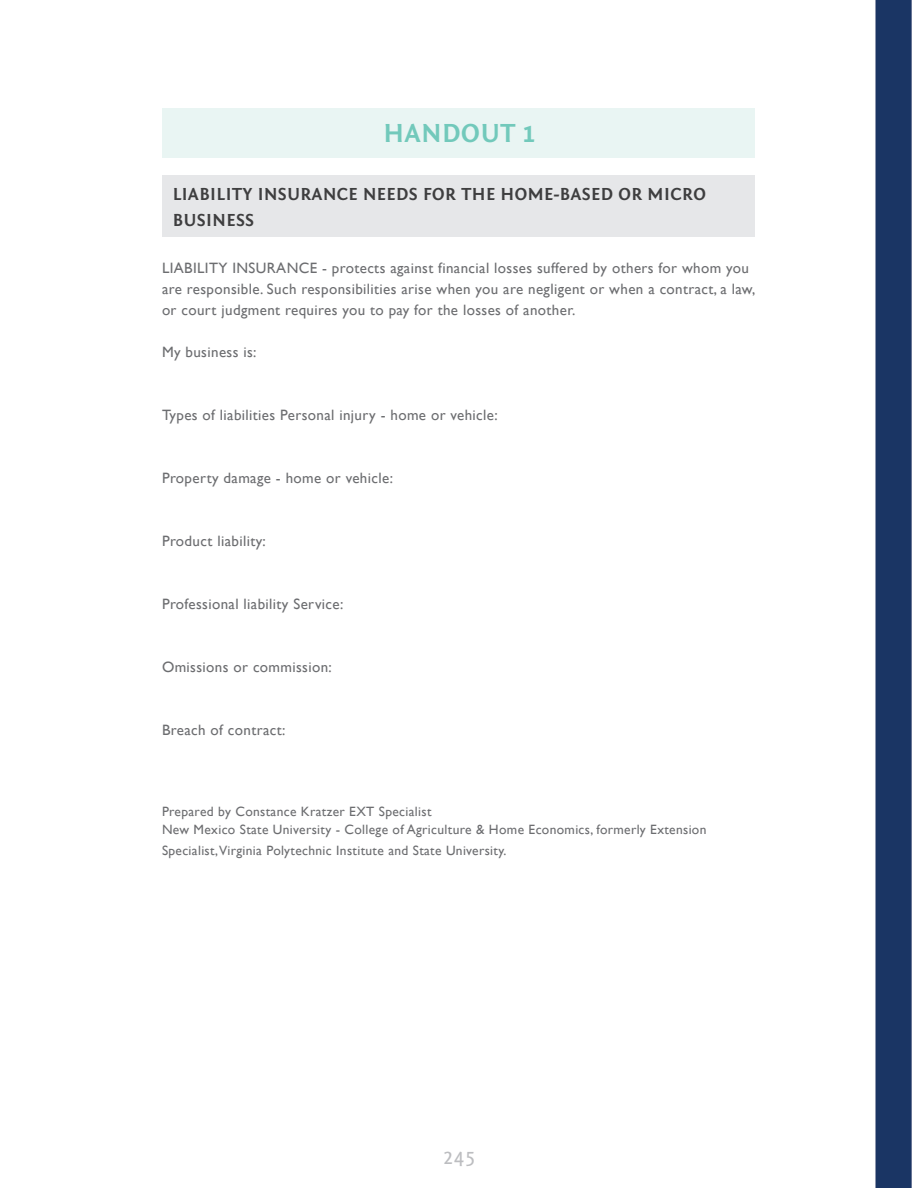
<style>
.page{position:relative;width:918px;height:1188px;background:#fff}
.page>*{position:absolute;margin:0;border:0;box-sizing:border-box;transform-origin:0 0}
.heading_3{font:700 27px "Fontin Sans";letter-spacing:.025em;color:#72c9bb}
.t1{font:21px "Fontin Sans";color:#bcbdc0}
.heading_4{font:700 18px/25.5px "Fontin Sans";letter-spacing:.025em;color:#3e3e3f}
.t2{font:15px/21px "Gill Sans";letter-spacing:.025em;color:#6c6d70}
.t3{font:13.5px/21px "Gill Sans";letter-spacing:.025em;color:#6c6d70}
</style>
<div class="page">
<img style="left:162px;top:0;width:750px;height:1188px">
<div style="left:162px;top:176px;width:592px;height:61px;background:#e6e7e9"></div>
<div style="left:162px;top:108px;width:592px;height:50px;background:#e9f5f3"></div>
<p class="heading_3" style="left:383px;top:118px;width:153px">HANDOUT 1</p>
<p class="heading_4" style="left:173px;top:182px;width:535px">LIABILITY INSURANCE NEEDS FOR THE HOME-BASED OR MICRO<br>BUSINESS</p>
<p class="t2" style="left:162px;top:258px;width:595px">LIABILITY INSURANCE - protects against financial losses suffered by others for whom you are responsible. Such responsibilities arise when you are negligent or when a contract, a law, or court judgment requires you to pay for the losses of another.</p>
<p class="t2" style="left:162px;top:342px;width:96px">My business is:</p>
<p class="t2" style="left:162px;top:405px;width:337px">Types of liabilities Personal injury - home or vehicle:</p>
<p class="t2" style="left:162px;top:468px;width:232px">Property damage - home or vehicle:</p>
<p class="t2" style="left:162px;top:531px;width:105px">Product liability:</p>
<p class="t2" style="left:162px;top:594px;width:183px">Professional liability Service:</p>
<p class="t2" style="left:162px;top:657px;width:171px">Omissions or commission:</p>
<p class="t2" style="left:162px;top:720px;width:125px">Breach of contract:</p>
<p class="t3" style="left:162px;top:802px;width:271px">Prepared by Constance Kratzer EXT Specialist</p>
<p class="t3" style="left:162px;top:820px;width:546px">New Mexico State University - College of Agriculture &amp; Home Economics, formerly Extension<br>Specialist, Virginia Polytechnic Institute and State University.</p>
<h2 class="t1" style="left:443px;top:1145px;width:34px">245</h2>
</div>
